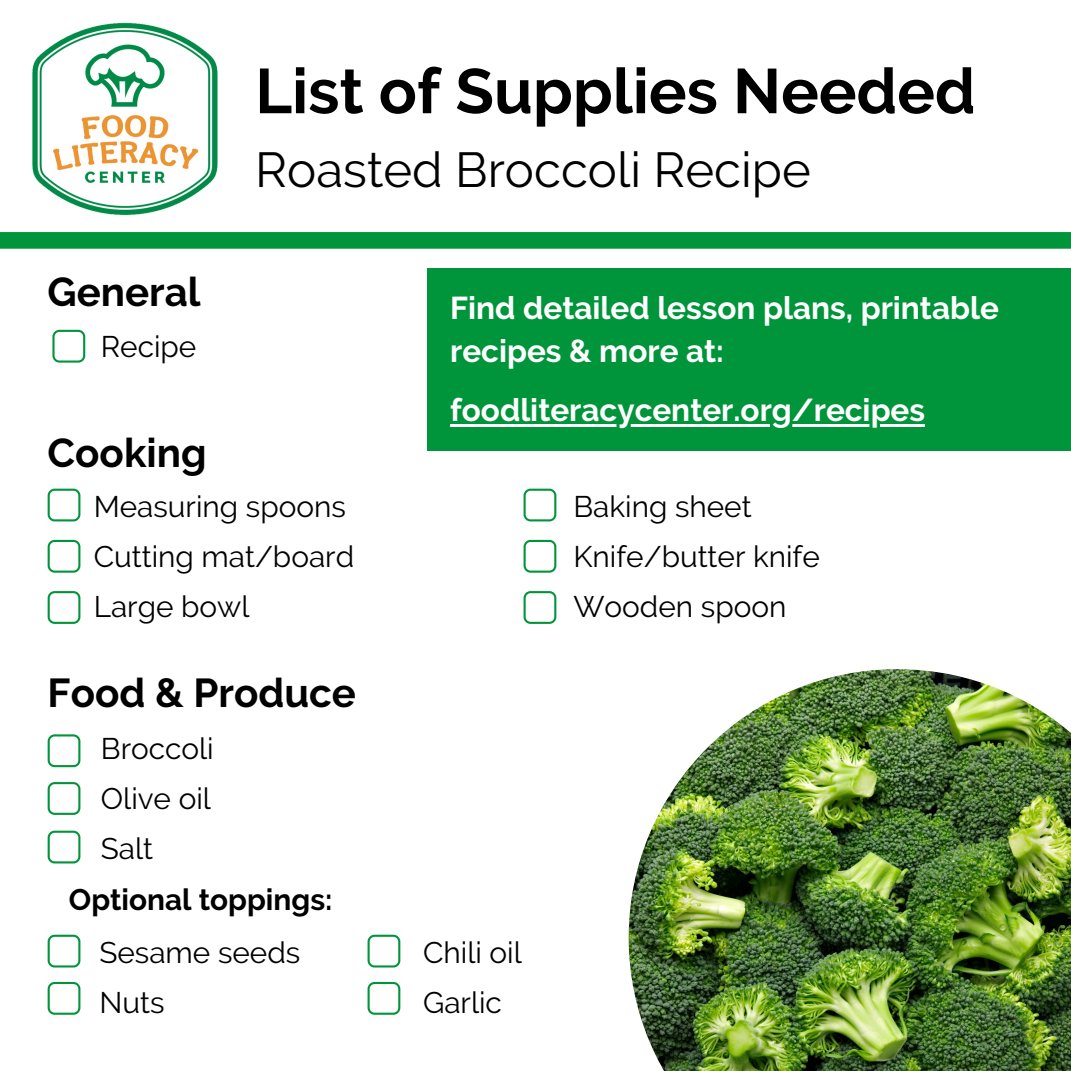
<style>
.page{position:relative;width:1071px;height:1071px;background:#fff}
.page>*{position:absolute;margin:0;border:0;box-sizing:border-box;transform-origin:0 0}
.t1{font:700 63px "Raleway";color:#000}
.t2{font:49px "Raleway";color:#000}
.t3{font:700 40.25px "Raleway";color:#000}
.t4{font:700 31.5px/43.4px "Raleway";color:#fff}
.t5{font:29.75px/49.9px "Raleway";color:#000}
.t6{font:700 29.75px "Raleway";color:#000}
</style>
<div class="page">
<img style="left:32px;top:22px;width:186px;height:194px">
<div style="left:427px;top:268px;width:644px;height:182px;background:#00953a"></div>
<svg style="left:0;top:232px;width:1071px;height:17px;background:#05973d"></svg>
<svg style="left:52px;top:330px;width:33px;height:33px"></svg>
<img style="left:629px;top:669px;width:442px;height:402px">
<svg style="left:48px;top:489px;width:32px;height:32px"></svg>
<svg style="left:48px;top:540px;width:32px;height:33px"></svg>
<svg style="left:48px;top:591px;width:32px;height:33px"></svg>
<svg style="left:524px;top:489px;width:32px;height:32px"></svg>
<svg style="left:524px;top:540px;width:32px;height:33px"></svg>
<svg style="left:368px;top:935px;width:32px;height:33px"></svg>
<svg style="left:368px;top:982px;width:32px;height:33px"></svg>
<svg style="left:524px;top:591px;width:32px;height:33px"></svg>
<svg style="left:48px;top:935px;width:32px;height:33px"></svg>
<svg style="left:48px;top:982px;width:32px;height:33px"></svg>
<svg style="left:48px;top:734px;width:32px;height:33px"></svg>
<svg style="left:48px;top:782px;width:32px;height:33px"></svg>
<svg style="left:48px;top:831px;width:32px;height:32px"></svg>
<hr style="left:450px;top:424px;width:475px;height:3px;background:#fff">
<h3 class="t3" style="left:48px;top:268px;width:155px">General</h3>
<p class="t5" style="left:101px;top:321px;width:97px">Recipe</p>
<h3 class="t3" style="left:48px;top:429px;width:160px">Cooking</h3>
<h1 class="t1" style="left:255px;top:54px;width:722px">List of Supplies Needed</h1>
<h2 class="t2" style="left:255px;top:141px;width:557px">Roasted Broccoli Recipe</h2>
<p class="t4" style="left:450px;top:286px;width:550px">Find detailed lesson plans, printable recipes &amp; more at:</p>
<p class="t4" style="left:450px;top:389px;width:476px">foodliteracycenter.org/recipes</p>
<p class="t5" style="left:94px;top:482px;width:262px">Measuring spoons<br>Cutting mat/board<br>Large bowl</p>
<h3 class="t3" style="left:48px;top:669px;width:310px">Food &amp; Produce</h3>
<p class="t5" style="left:101px;top:724px;width:114px;text-align:justify">Broccoli Olive oil Salt</p>
<p class="t6" style="left:69px;top:882px;width:265px">Optional toppings:</p>
<p class="t5" style="left:99px;top:928px;width:202px">Sesame seeds<br>Nuts</p>
<p class="t5" style="left:573px;top:482px;width:248px">Baking sheet<br>Knife/butter knife<br>Wooden spoon</p>
<p class="t5" style="left:423px;top:928px;width:100px">Chili oil<br>Garlic</p>
</div>
